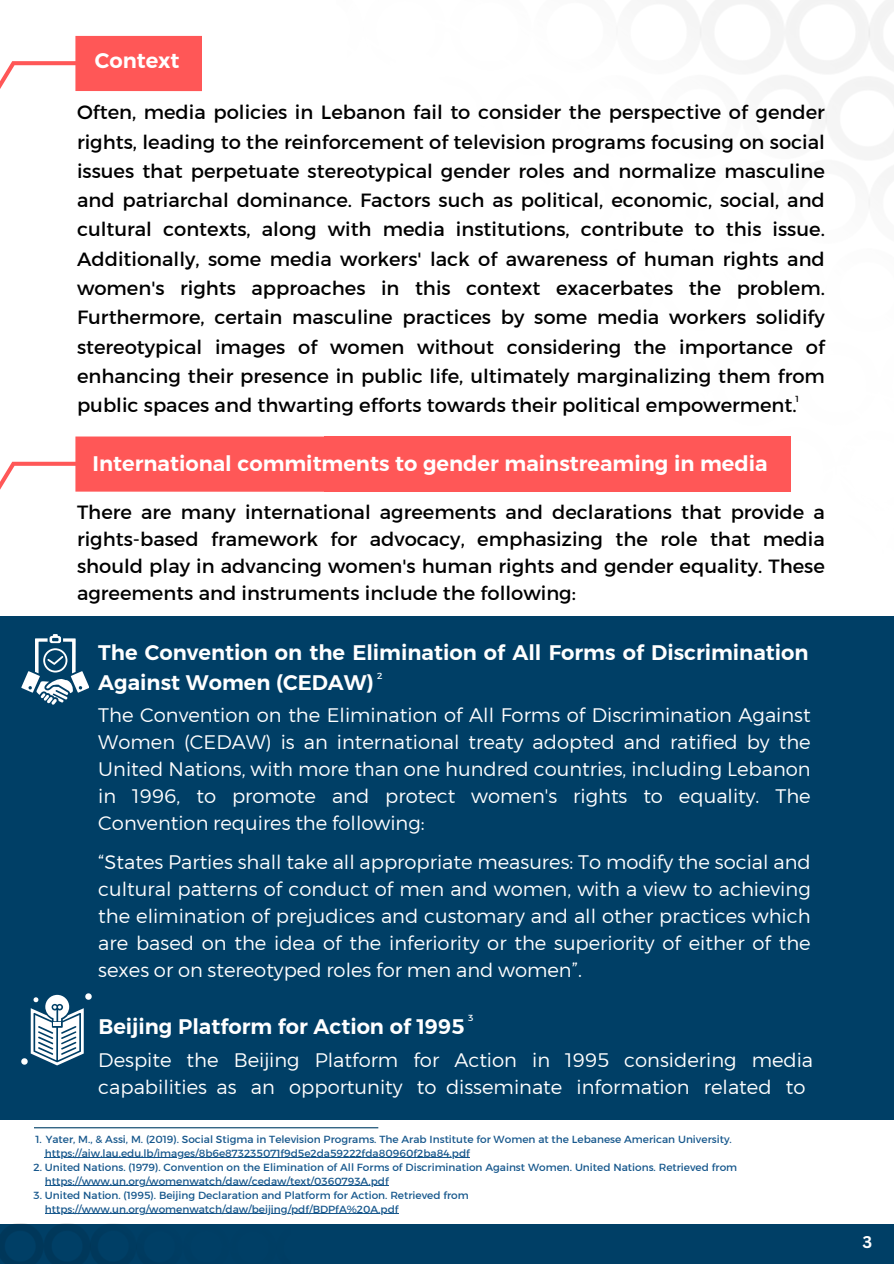
<style>
.page{position:relative;width:894px;height:1264px;background:#fff}
.page>*{position:absolute;margin:0;border:0;box-sizing:border-box;transform-origin:0 0}
.t1{font:700 21px/29.2px "Kief Montaser Semi";color:#fff}
.t2{font:19.5px/29.2px "Kief Montaser Regular";color:#000;text-align:justify}
.t3{font:19.5px/27px "Kief Montaser Light";color:#fff;text-align:justify}
.t4{font:700 16.5px "Canva Sans";color:#fff}
.t5{font:10.5px "Kief Montaser Regular";color:#16578c}
.t6{font:9px "Kief Montaser Regular";color:#fff}
.t7{font:9px "Kief Montaser Regular";color:#000}
</style>
<div class="page">
<div style="left:0;top:1223px;width:893px;height:40px;background:#003f66"></div>
<img style="left:0;top:1223px;width:291px;height:39px">
<img style="left:337px;top:0;width:556px;height:492px">
<svg style="left:0;top:462px;width:75px;height:28px"></svg>
<div style="left:75px;top:436px;width:253px;height:56px;background:#ff5757"></div>
<div style="left:324px;top:436px;width:466px;height:55px;background:#ff5757"></div>
<svg style="left:0;top:61px;width:75px;height:28px"></svg>
<div style="left:75px;top:36px;width:253px;height:55px;background:#ff5757"></div>
<div style="left:203px;top:19px;width:144px;height:87px;background:#fff"></div>
<div style="left:0;top:616px;width:893px;height:503px;background:#003f66"></div>
<svg style="left:21px;top:634px;width:68px;height:70px"></svg>
<svg style="left:21px;top:993px;width:71px;height:72px"></svg>
<hr style="left:34px;top:1127px;width:344px;height:1px;background:#003f66">
<hr style="left:45px;top:1157px;width:425px;height:1px;background:#16578c">
<hr style="left:45px;top:1185px;width:343px;height:1px;background:#16578c">
<hr style="left:45px;top:1213px;width:353px;height:1px;background:#16578c">
<p class="t1" style="left:95px;top:46px;width:86px">Context</p>
<h1 class="t2" style="left:77px;top:98px;width:749px">Often, media policies in Lebanon fail to consider the perspective of gender rights, leading to the reinforcement of television programs focusing on social issues that perpetuate stereotypical gender roles and normalize masculine and patriarchal dominance. Factors such as political, economic, social, and cultural contexts, along with media institutions, contribute to this issue.<br>Additionally, some media workers' lack of awareness of human rights and women's rights approaches in this context exacerbates the problem.<br>Furthermore, certain masculine practices by some media workers solidify stereotypical images of women without considering the importance of enhancing their presence in public life, ultimately marginalizing them from public spaces and thwarting efforts towards their political empowerment.</h1>
<p class="t7" style="left:795px;top:393px;width:5px">1</p>
<p class="t1" style="left:93px;top:448px;width:676px">International commitments to gender mainstreaming in media</p>
<h2 class="t2" style="left:77px;top:498px;width:749px;line-height:27px">There are many international agreements and declarations that provide a rights-based framework for advocacy, emphasizing the role that media should play in advancing women's human rights and gender equality. These agreements and instruments include the following:</h2>
<p class="t1" style="left:98px;top:638px;width:711px">The Convention on the Elimination of All Forms of Discrimination<br>Against Women (CEDAW)</p>
<h1 class="t6" style="left:377px;top:670px;width:7px">2</h1>
<h2 class="t3" style="left:98px;top:701px;width:713px">The Convention on the Elimination of All Forms of Discrimination Against Women (CEDAW) is an international treaty adopted and ratified by the United Nations, with more than one hundred countries, including Lebanon in 1996, to promote and protect women's rights to equality. The Convention requires the following:</h2>
<p class="t3" style="left:98px;top:848px;width:713px">“States Parties shall take all appropriate measures: To modify the social and cultural patterns of conduct of men and women, with a view to achieving the elimination of prejudices and customary and all other practices which are based on the idea of the inferiority or the superiority of either of the sexes or on stereotyped roles for men and women”.</p>
<h1 class="t1" style="left:98px;top:1011px;width:367px">Beijing Platform for Action of 1995</h1>
<p class="t6" style="left:468px;top:1012px;width:7px">3</p>
<h2 class="t3" style="left:98px;top:1046px;width:716px">Despite the Beijing Platform for Action in 1995 considering media capabilities as an opportunity to disseminate information related to</h2>
<h2 class="t5" style="left:36px;top:1132px;width:697px">1. Yater, M., &amp; Assi, M. (2019). Social Stigma in Television Programs. The Arab Institute for Women at the Lebanese American University.</h2>
<h1 class="t5" style="left:45px;top:1146px;width:426px">https://aiw.lau.edu.lb/images/8b6e873235071f9d5e2da59222fda80960f2ba84.pdf</h1>
<p class="t5" style="left:34px;top:1160px;width:705px">2. United Nations. (1979). Convention on the Elimination of All Forms of Discrimination Against Women. United Nations. Retrieved from</p>
<h2 class="t5" style="left:45px;top:1174px;width:345px">https://www.un.org/womenwatch/daw/cedaw/text/0360793A.pdf</h2>
<p class="t5" style="left:34px;top:1188px;width:436px">3. United Nation. (1995). Beijing Declaration and Platform for Action. Retrieved from</p>
<p class="t5" style="left:45px;top:1202px;width:355px">https://www.un.org/womenwatch/daw/beijing/pdf/BDPfA%20A.pdf</p>
<p class="t4" style="left:862px;top:1230px;width:11px">3</p>
</div>
